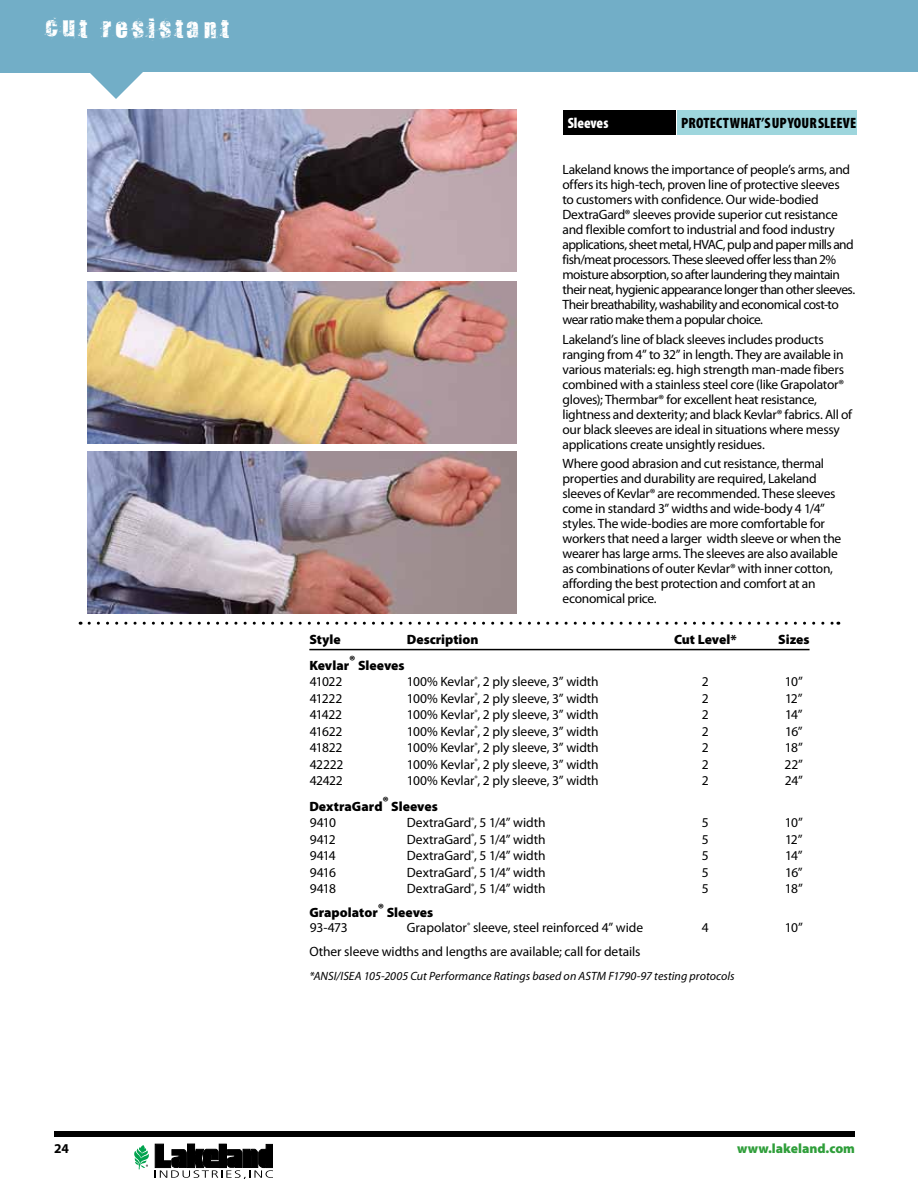
<style>
.page{position:relative;width:918px;height:1188px;background:#fff}
.page>*{position:absolute;margin:0;border:0;box-sizing:border-box;transform-origin:0 0}
.t1{font:21px "Smudgers";letter-spacing:.205em;color:#fff}
.t2{font:900 condensed 15px "Myriad Pro";letter-spacing:.01em;color:#000}
.t3{font:900 condensed 15px "Myriad Pro";color:#fff}
.t4{font:13.5px/15px "Myriad Pro";letter-spacing:-.02em;color:#000}
.t5{font:900 13.5px "Myriad Pro";color:#000}
.t6{font:900 13.5px "Myriad Pro";color:#2f9e3a}
.t7{font:700 13.5px "Myriad Pro";color:#000}
.t8{font:italic 12px "Myriad Pro";letter-spacing:.005em;color:#000}
</style>
<div class="page">
<div style="left:54px;top:1131px;width:801px;height:6px;background:#000"></div>
<svg style="left:134px;top:1145px;width:15px;height:24px"></svg>
<svg style="left:155px;top:1144px;width:118px;height:35px"></svg>
<svg style="left:0;top:0;width:918px;height:99px;fill:#72aec7"></svg>
<svg style="left:89px;top:622px;width:750px;height:3px"></svg>
<img style="left:87px;top:109px;width:430px;height:162px">
<img style="left:87px;top:281px;width:430px;height:162px">
<img style="left:87px;top:452px;width:430px;height:162px">
<div style="left:563px;top:110px;width:113px;height:25px;background:#000"></div>
<div style="left:677px;top:110px;width:180px;height:25px;background:#9ed6dd"></div>
<hr style="left:309px;top:649px;width:501px;height:1px;background:#000">
<h1 class="t1" style="left:45px;top:12px;width:185px">CUT RESISTANT</h1>
<p class="t3" style="left:568px;top:114px;width:42px">SLEEVES</p>
<p class="t2" style="left:681px;top:114px;width:177px">PROTECT WHAT’S UP YOUR SLEEVE</p>
<p class="t4" style="left:562px;top:162px;width:294px">Lakeland knows the importance of people’s arms, and offers its high-tech, proven line of protective sleeves<br>to customers with confidence. Our wide-bodied DextraGard® sleeves provide superior cut resistance and flexible comfort to industrial and food industry applications, sheet metal, HVAC, pulp and paper mills and fish/meat processors. These sleeved offer less than 2% moisture absorption, so after laundering they maintain their neat, hygienic appearance longer than other sleeves.<br>Their breathability, washability and economical cost-to wear ratio make them a popular choice.</p>
<p class="t4" style="left:562px;top:331px;width:291px">Lakeland’s line of black sleeves includes products ranging from 4” to 32” in length. They are available in various materials: eg. high strength man-made fibers combined with a stainless steel core (like Grapolator® gloves); Thermbar® for excellent heat resistance, lightness and dexterity; and black Kevlar® fabrics. All of our black sleeves are ideal in situations where messy applications create unsightly residues.</p>
<p class="t4" style="left:562px;top:456px;width:280px">Where good abrasion and cut resistance, thermal properties and durability are required, Lakeland sleeves of Kevlar® are recommended. These sleeves come in standard 3” widths and wide-body 4 1/4” styles. The wide-bodies are more comfortable for workers that need a larger width sleeve or when the wearer has large arms. The sleeves are also available as combinations of outer Kevlar® with inner cotton, affording the best protection and comfort at an economical price.</p>
<p class="t5" style="left:309px;top:631px;width:33px">Style</p>
<p class="t5" style="left:407px;top:631px;width:73px">Description</p>
<p class="t5" style="left:674px;top:631px;width:64px">Cut Level*</p>
<p class="t5" style="left:778px;top:631px;width:33px">Sizes</p>
<p class="t5" style="left:309px;top:656px;width:97px">Kevlar® Sleeves</p>
<p class="t4" style="left:310px;top:674px;width:34px">41022</p>
<p class="t4" style="left:407px;top:674px;width:193px">100% Kevlar<sup>®</sup>, 2 ply sleeve, 3” width</p>
<p class="t4" style="left:702px;top:674px;width:8px">2</p>
<p class="t4" style="left:785px;top:674px;width:19px">10”</p>
<p class="t4" style="left:310px;top:691px;width:34px">41222</p>
<p class="t4" style="left:407px;top:691px;width:193px">100% Kevlar<sup>®</sup>, 2 ply sleeve, 3” width</p>
<p class="t4" style="left:702px;top:691px;width:8px">2</p>
<p class="t4" style="left:785px;top:691px;width:19px">12”</p>
<p class="t4" style="left:310px;top:707px;width:34px">41422</p>
<p class="t4" style="left:407px;top:707px;width:193px">100% Kevlar<sup>®</sup>, 2 ply sleeve, 3” width</p>
<p class="t4" style="left:702px;top:707px;width:8px">2</p>
<p class="t4" style="left:785px;top:707px;width:19px">14”</p>
<p class="t4" style="left:310px;top:724px;width:34px">41622</p>
<p class="t4" style="left:407px;top:724px;width:193px">100% Kevlar<sup>®</sup>, 2 ply sleeve, 3” width</p>
<p class="t4" style="left:702px;top:724px;width:8px">2</p>
<p class="t4" style="left:785px;top:724px;width:19px">16”</p>
<p class="t4" style="left:310px;top:740px;width:34px">41822</p>
<p class="t4" style="left:407px;top:740px;width:193px">100% Kevlar<sup>®</sup>, 2 ply sleeve, 3” width</p>
<p class="t4" style="left:702px;top:740px;width:8px">2</p>
<p class="t4" style="left:785px;top:740px;width:19px">18”</p>
<p class="t4" style="left:310px;top:757px;width:35px">42222</p>
<p class="t4" style="left:407px;top:757px;width:193px">100% Kevlar<sup>®</sup>, 2 ply sleeve, 3” width</p>
<p class="t4" style="left:702px;top:757px;width:8px">2</p>
<p class="t4" style="left:785px;top:757px;width:20px">22”</p>
<p class="t4" style="left:310px;top:773px;width:34px">42422</p>
<p class="t4" style="left:407px;top:773px;width:193px">100% Kevlar<sup>®</sup>, 2 ply sleeve, 3” width</p>
<p class="t4" style="left:702px;top:773px;width:8px">2</p>
<p class="t4" style="left:785px;top:773px;width:19px">24”</p>
<p class="t5" style="left:309px;top:797px;width:130px">DextraGard® Sleeves</p>
<p class="t4" style="left:310px;top:815px;width:28px">9410</p>
<p class="t4" style="left:407px;top:815px;width:140px">DextraGard<sup>®</sup>, 5 1/4” width</p>
<p class="t4" style="left:702px;top:815px;width:8px">5</p>
<p class="t4" style="left:785px;top:815px;width:19px">10”</p>
<p class="t4" style="left:310px;top:832px;width:27px">9412</p>
<p class="t4" style="left:407px;top:832px;width:140px">DextraGard<sup>®</sup>, 5 1/4” width</p>
<p class="t4" style="left:702px;top:832px;width:8px">5</p>
<p class="t4" style="left:785px;top:832px;width:19px">12”</p>
<p class="t4" style="left:310px;top:848px;width:27px">9414</p>
<p class="t4" style="left:407px;top:848px;width:140px">DextraGard<sup>®</sup>, 5 1/4” width</p>
<p class="t4" style="left:702px;top:848px;width:8px">5</p>
<p class="t4" style="left:785px;top:848px;width:19px">14”</p>
<p class="t4" style="left:310px;top:865px;width:28px">9416</p>
<p class="t4" style="left:407px;top:865px;width:140px">DextraGard<sup>®</sup>, 5 1/4” width</p>
<p class="t4" style="left:702px;top:865px;width:8px">5</p>
<p class="t4" style="left:785px;top:865px;width:19px">16”</p>
<p class="t4" style="left:310px;top:881px;width:28px">9418</p>
<p class="t4" style="left:407px;top:881px;width:140px">DextraGard<sup>®</sup>, 5 1/4” width</p>
<p class="t4" style="left:702px;top:881px;width:8px">5</p>
<p class="t4" style="left:785px;top:881px;width:19px">18”</p>
<p class="t5" style="left:309px;top:904px;width:125px">Grapolator® Sleeves</p>
<p class="t4" style="left:310px;top:920px;width:39px">93-473</p>
<p class="t4" style="left:407px;top:920px;width:238px">Grapolator<sup>®</sup> sleeve, steel reinforced 4” wide</p>
<p class="t4" style="left:702px;top:920px;width:8px">4</p>
<p class="t4" style="left:785px;top:920px;width:19px">10”</p>
<p class="t4" style="left:309px;top:944px;width:333px">Other sleeve widths and lengths are available; call for details</p>
<p class="t8" style="left:309px;top:969px;width:427px">*ANSI/ISEA 105-2005 Cut Performance Ratings based on ASTM F1790-97 testing protocols</p>
<p class="t7" style="left:54px;top:1140px;width:16px">24</p>
<p class="t6" style="left:737px;top:1140px;width:119px">www.lakeland.com</p>
</div>
